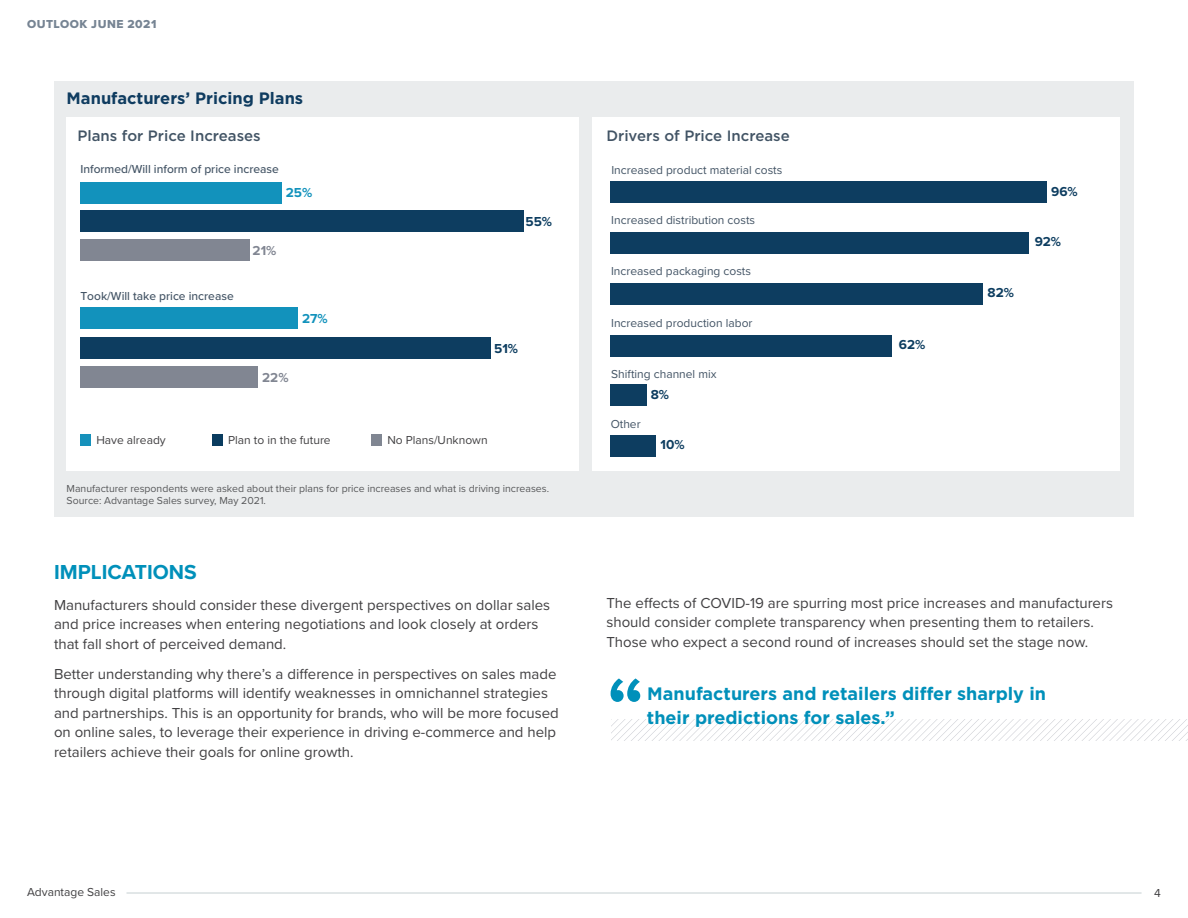
<style>
.page{position:relative;width:1188px;height:918px;background:#fff}
.page>*{position:absolute;margin:0;border:0;box-sizing:border-box;transform-origin:0 0}
.t1{font:600 90px "Proxima Nova";color:#0090ba}
.t2{font:700 21px "Proxima Nova";color:#0090ba}
.t3{font:700 18px/24px "Gotham";color:#0090ba}
.t4{font:700 16.5px "Gotham";color:#0f3c60}
.t5{font:15px/19.5px "Proxima Nova";color:#414042}
.t6{font:500 15px "Gotham";color:#425465}
.t7{font:700 13.5px "Proxima Nova";color:#0d3d60}
.t8{font:700 13.5px "Proxima Nova";color:#1292bc}
.t9{font:700 13.5px "Proxima Nova";color:#818692}
.t10{font:12px "Proxima Nova";color:#435465}
.t11{font:500 12px "Proxima Nova";color:#435465}
.t12{font:12px "Proxima Nova";color:#414042}
.t13{font:12px "Proxima Nova Extrabld";letter-spacing:.04em;color:#768493}
.t14{font:10.5px/12px "Proxima Nova";color:#58595b}
</style>
<div class="page">
<hr style="left:127px;top:892px;width:1015px;height:2px;background:#d8dfe1">
<div style="left:55px;top:81px;width:1079px;height:435px;background:#eaeced"></div>
<div style="left:67px;top:117px;width:512px;height:354px;background:#fff"></div>
<div style="left:592px;top:117px;width:528px;height:354px;background:#fff"></div>
<div style="left:80px;top:239px;width:170px;height:21px;background:#818692"></div>
<div style="left:80px;top:210px;width:444px;height:22px;background:#0d3d60"></div>
<div style="left:80px;top:182px;width:202px;height:21px;background:#1292bc"></div>
<div style="left:80px;top:366px;width:178px;height:22px;background:#818692"></div>
<div style="left:80px;top:337px;width:411px;height:22px;background:#0d3d60"></div>
<div style="left:80px;top:307px;width:218px;height:22px;background:#1292bc"></div>
<div style="left:611px;top:181px;width:436px;height:22px;background:#0d3d60"></div>
<div style="left:611px;top:232px;width:418px;height:22px;background:#0d3d60"></div>
<div style="left:611px;top:283px;width:372px;height:22px;background:#0d3d60"></div>
<div style="left:611px;top:335px;width:281px;height:21px;background:#0d3d60"></div>
<div style="left:611px;top:384px;width:36px;height:22px;background:#0d3d60"></div>
<div style="left:611px;top:435px;width:45px;height:21px;background:#0d3d60"></div>
<div style="left:80px;top:434px;width:11px;height:11px;background:#1691bb"></div>
<div style="left:212px;top:434px;width:10px;height:11px;background:#0a3c5f"></div>
<div style="left:371px;top:434px;width:11px;height:11px;background:#808692"></div>
<svg style="left:611px;top:720px;width:577px;height:21px"></svg>
<p class="t13" style="left:27px;top:15px;width:131px">OUTLOOK JUNE 2021</p>
<p class="t4" style="left:67px;top:87px;width:238px">Manufacturers’ Pricing Plans</p>
<p class="t6" style="left:77px;top:126px;width:185px">Plans for Price Increases</p>
<p class="t6" style="left:606px;top:126px;width:185px">Drivers of Price Increase</p>
<p class="t11" style="left:80px;top:160px;width:200px">Informed/Will inform of price increase</p>
<p class="t10" style="left:611px;top:161px;width:172px">Increased product material costs</p>
<p class="t10" style="left:611px;top:211px;width:145px">Increased distribution costs</p>
<p class="t8" style="left:286px;top:182px;width:28px">25%</p>
<p class="t7" style="left:526px;top:211px;width:28px">55%</p>
<p class="t11" style="left:80px;top:287px;width:155px">Took/Will take price increase</p>
<p class="t9" style="left:253px;top:240px;width:25px">21%</p>
<p class="t8" style="left:302px;top:308px;width:27px">27%</p>
<p class="t9" style="left:262px;top:368px;width:28px">22%</p>
<p class="t7" style="left:494px;top:338px;width:25px">51%</p>
<p class="t12" style="left:96px;top:431px;width:71px">Have already</p>
<p class="t12" style="left:228px;top:431px;width:104px">Plan to in the future</p>
<p class="t12" style="left:387px;top:431px;width:102px">No Plans/Unknown</p>
<p class="t14" style="left:67px;top:482px;width:484px">Manufacturer respondents were asked about their plans for price increases and what is driving increases.<br>Source: Advantage Sales survey, May 2021.</p>
<p class="t10" style="left:611px;top:263px;width:141px">Increased packaging costs</p>
<p class="t10" style="left:611px;top:314px;width:143px">Increased production labor</p>
<p class="t10" style="left:611px;top:365px;width:107px">Shifting channel mix</p>
<p class="t10" style="left:611px;top:415px;width:32px">Other</p>
<p class="t7" style="left:651px;top:384px;width:20px">8%</p>
<p class="t7" style="left:660px;top:435px;width:26px">10%</p>
<p class="t7" style="left:899px;top:334px;width:28px">62%</p>
<p class="t7" style="left:988px;top:283px;width:28px">82%</p>
<p class="t7" style="left:1051px;top:181px;width:28px">96%</p>
<p class="t7" style="left:1035px;top:232px;width:28px">92%</p>
<h2 class="t2" style="left:54px;top:557px;width:144px">IMPLICATIONS</h2>
<p class="t5" style="left:54px;top:594px;width:498px">Manufacturers should consider these divergent perspectives on dollar sales and price increases when entering negotiations and look closely at orders that fall short of perceived demand.</p>
<p class="t5" style="left:54px;top:663px;width:506px">Better understanding why there’s a difference in perspectives on sales made through digital platforms will identify weaknesses in omnichannel strategies and partnerships. This is an opportunity for brands, who will be more focused on online sales, to leverage their experience in driving e-commerce and help retailers achieve their goals for online growth.</p>
<p class="t5" style="left:606px;top:592px;width:508px">The effects of COVID-19 are spurring most price increases and manufacturers should consider complete transparency when presenting them to retailers.<br>Those who expect a second round of increases should set the stage now.</p>
<h1 class="t1" style="left:606px;top:642px;width:40px">“</h1>
<p class="t3" style="left:647px;top:682px;width:401px">Manufacturers and retailers differ sharply in their predictions for sales.”</p>
<p class="t12" style="left:27px;top:883px;width:90px">Advantage Sales</p>
<p class="t12" style="left:1154px;top:884px;width:8px">4</p>
</div>
